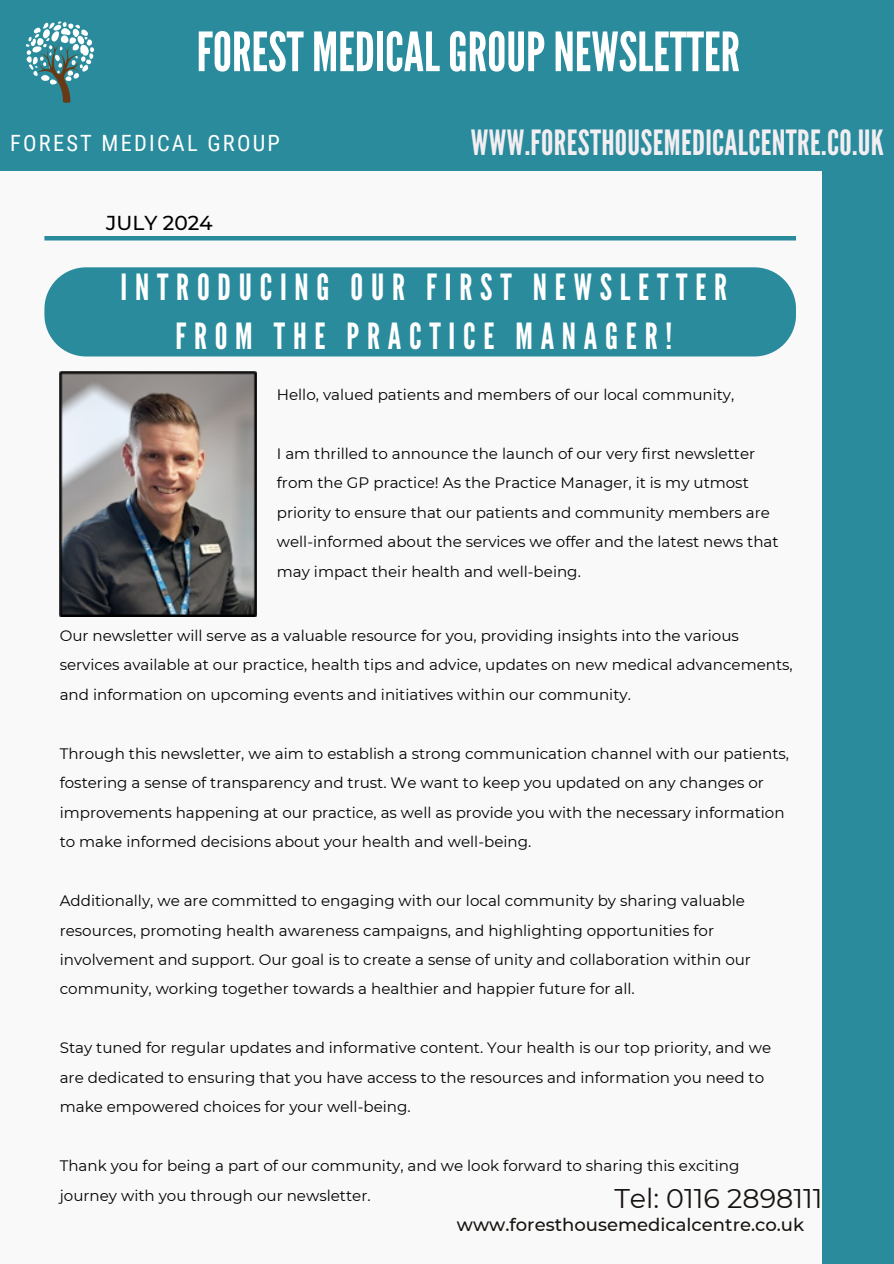
<style>
.page{position:relative;width:894px;height:1264px;background:#fff}
.page>*{position:absolute;margin:0;border:0;box-sizing:border-box;transform-origin:0 0}
.t1{font:54px "League Gothic";color:#fff}
.t2{font:36px/49.5px "League Gothic";letter-spacing:.215em;color:#fff;text-align:center}
.t3{font:34.65px "League Gothic";letter-spacing:.01em;color:#f2eef1}
.t4{font:27px "Montserrat";color:#171310}
.t5{font:22.35px "Roboto Condensed";letter-spacing:.1em;color:#fff}
.t6{font:500 20.1px "Montserrat";color:#000}
.t7{font:500 18px "Montserrat";color:#171310}
.t8{font:15.15px/29.4px "Montserrat";color:#000}
</style>
<div class="page">
<div style="left:0;top:0;width:893px;height:1263px;background:#f9f9f9"></div>
<hr style="left:44px;top:236px;width:751px;height:4px;background:#298b9c">
<div style="left:822px;top:0;width:71px;height:1263px;background:#298b9c"></div>
<div style="left:0;top:0;width:888px;height:170px;background:#298b9c"></div>
<svg style="left:25px;top:21px;width:69px;height:81px"></svg>
<div style="left:44px;top:267px;width:751px;height:89px;background:#298b9c"></div>
<img style="left:60px;top:371px;width:197px;height:245px">
<h2 class="t1" style="left:196px;top:21px;width:545px">FOREST MEDICALGROUPNEWSLETTER</h2>
<h2 class="t5" style="left:10px;top:130px;width:271px">FOREST MEDICAL GROUP</h2>
<h5 class="t3" style="left:471px;top:122px;width:414px">WWW.FORESTHOUSEMEDICALCENTRE.CO.UK</h5>
<p class="t6" style="left:106px;top:211px;width:108px">JULY 2024</p>
<p class="t2" style="left:120px;top:263px;width:608px">INTRODUCING OUR FIRST NEWSLETTER<br>FROM THE PRACTICE MANAGER!</p>
<p class="t8" style="left:277px;top:379px;width:459px">Hello, valued patients and members of our local community,</p>
<p class="t8" style="left:277px;top:438px;width:503px">I am thrilled to announce the launch of our very first newsletter from the GP practice! As the Practice Manager, it is my utmost priority to ensure that our patients and community members are well-informed about the services we offer and the latest news that may impact their health and well-being.</p>
<p class="t8" style="left:60px;top:620px;width:734px">Our newsletter will serve as a valuable resource for you, providing insights into the various services available at our practice, health tips and advice, updates on new medical advancements, and information on upcoming events and initiatives within our community.</p>
<p class="t8" style="left:60px;top:738px;width:730px">Through this newsletter, we aim to establish a strong communication channel with our patients, fostering a sense of transparency and trust. We want to keep you updated on any changes or improvements happening at our practice, as well as provide you with the necessary information to make informed decisions about your health and well-being.</p>
<p class="t8" style="left:60px;top:885px;width:692px">Additionally, we are committed to engaging with our local community by sharing valuable resources, promoting health awareness campaigns, and highlighting opportunities for involvement and support. Our goal is to create a sense of unity and collaboration within our community, working together towards a healthier and happier future for all.</p>
<p class="t8" style="left:60px;top:1033px;width:712px">Stay tuned for regular updates and informative content. Your health is our top priority, and we are dedicated to ensuring that you have access to the resources and information you need to make empowered choices for your well-being.</p>
<p class="t8" style="left:60px;top:1150px;width:681px">Thank you for being a part of our community, and we look forward to sharing this exciting journey with you through our newsletter.</p>
<p class="t4" style="left:614px;top:1181px;width:210px">Tel: 0116 2898111</p>
<h4 class="t7" style="left:456px;top:1213px;width:349px">www.foresthousemedicalcentre.co.uk</h4>
</div>
